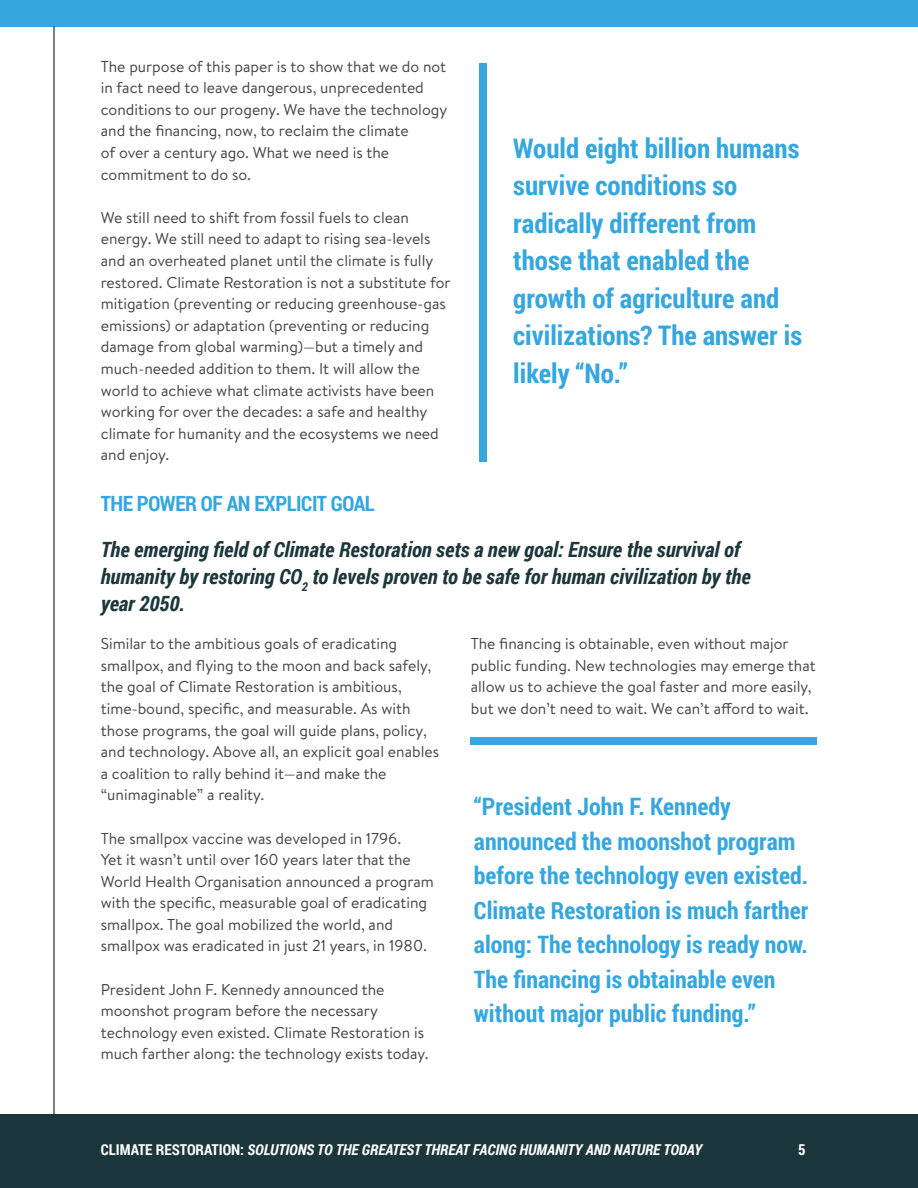
<style>
.page{position:relative;width:918px;height:1188px;background:#fff}
.page>*{position:absolute;margin:0;border:0;box-sizing:border-box;transform-origin:0 0}
.t1{font:700 27px/37.5px "Roboto Condensed";color:#35a7de}
.t2{font:700 24px/34.5px "Roboto Condensed";color:#35a7de}
.t3{font:italic 700 21px/27px "Roboto Condensed";color:#1c373b}
.t4{font:700 21px "Roboto Condensed";letter-spacing:-.02em;color:#35a7de}
.t5{font:15.75px/21.6px "Brandon Text";color:#454445}
.t6{font:italic 700 15px "Roboto Condensed";color:#fff}
.t7{font:700 15px "Roboto Condensed";color:#fff}
.s1{font-style:normal}
</style>
<div class="page">
<div style="left:0;top:1114px;width:918px;height:74px;background:#1c373b"></div>
<div style="left:0;top:0;width:918px;height:26px;background:#35a7de"></div>
<div style="left:479px;top:64px;width:7px;height:398px;background:#35a7de"></div>
<div style="left:471px;top:737px;width:346px;height:8px;background:#35a7de"></div>
<hr style="left:54px;top:26px;width:1px;height:1088px;background:#000">
<p class="t5" style="left:101px;top:55px;width:348px">The purpose of this paper is to show that we do not in fact need to leave dangerous, unprecedented conditions to our progeny. We have the technology and the financing, now, to reclaim the climate<br>of over a century ago. What we need is the commitment to do so.</p>
<p class="t5" style="left:101px;top:206px;width:351px">We still need to shift from fossil fuels to clean energy. We still need to adapt to rising sea-levels and an overheated planet until the climate is fully restored. Climate Restoration is not a substitute for mitigation (preventing or reducing greenhouse-gas emissions) or adaptation (preventing or reducing damage from global warming)—but a timely and much-needed addition to them. It will allow the world to achieve what climate activists have been working for over the decades: a safe and healthy climate for humanity and the ecosystems we need and enjoy.</p>
<h3 class="t4" style="left:101px;top:489px;width:276px">THE POWER OF AN EXPLICIT GOAL</h3>
<h1 class="t1" style="left:513px;top:128px;width:290px">Would eight billion humans survive conditions so radically different from those that enabled the growth of agriculture and civilizations? The answer is likely “No.”</h1>
<h3 class="t3" style="left:101px;top:535px;width:651px">The emerging field of Climate Restoration sets a new goal: Ensure the survival of humanity by restoring CO<sub>2</sub> to levels proven to be safe for human civilization by the year 2050.</h3>
<p class="t5" style="left:101px;top:632px;width:340px">Similar to the ambitious goals of eradicating smallpox, and flying to the moon and back safely, the goal of Climate Restoration is ambitious, time-bound, specific, and measurable. As with those programs, the goal will guide plans, policy, and technology. Above all, an explicit goal enables a coalition to rally behind it—and make the “unimaginable” a reality.</p>
<p class="t5" style="left:101px;top:827px;width:335px">The smallpox vaccine was developed in 1796.<br>Yet it wasn’t until over 160 years later that the World Health Organisation announced a program with the specific, measurable goal of eradicating smallpox. The goal mobilized the world, and smallpox was eradicated in just 21 years, in 1980.</p>
<p class="t5" style="left:101px;top:978px;width:329px">President John F. Kennedy announced the moonshot program before the necessary technology even existed. Climate Restoration is much farther along: the technology exists today.</p>
<p class="t5" style="left:471px;top:632px;width:346px">The financing is obtainable, even without major public funding. New technologies may emerge that allow us to achieve the goal faster and more easily, but we don’t need to wait. We can’t afford to wait.</p>
<h2 class="t2" style="left:474px;top:789px;width:336px">“President John F. Kennedy announced the moonshot program before the technology even existed.<br>Climate Restoration is much farther along: The technology is ready now.<br>The financing is obtainable even without major public funding.”</h2>
<p class="t6" style="left:101px;top:1139px;width:603px"><span class="s1">CLIMATE RESTORATION:</span> SOLUTIONS TO THE GREATEST THREAT FACING HUMANITY AND NATURE TODAY</p>
<p class="t7" style="left:798px;top:1139px;width:9px">5</p>
</div>
